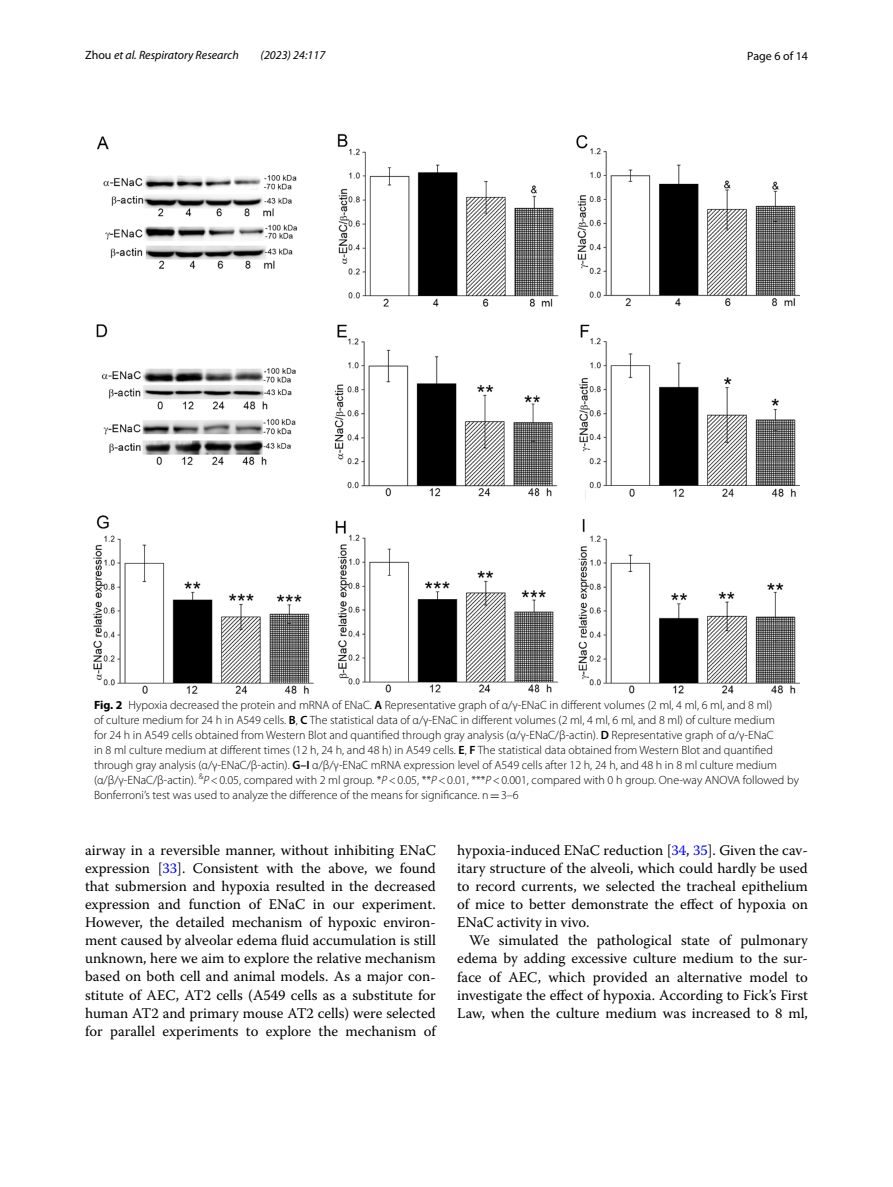
<style>
.page{position:relative;width:893px;height:1187px;background:#fff}
.page>*{position:absolute;margin:0;border:0;box-sizing:border-box;transform-origin:0 0}
.t1{font:14.7px/18px "Warnock Pro";color:#000;text-align:justify}
.t2{font:300 12px/15px "Myriad Pro";color:#000}
.t3{font:italic 12px "Myriad Pro";color:#000}
.t4{font:12px "Myriad Pro";color:#000}
.s1{font-style:normal}
.s2{font-weight:700}
.s3{font-weight:600}
.s4{font-style:italic}
.s5{font-family:"MTSY";font-weight:400}
.s6{color:#00f}
</style>
<div class="page">
<img style="left:94px;top:133px;width:705px;height:560px">
<p class="t3" style="left:85px;top:48px;width:155px"><span class="s1">Zhou</span> et al. Respiratory Research</p>
<p class="t3" style="left:261px;top:48px;width:66px">(2023) 24:117</p>
<p class="t4" style="left:747px;top:48px;width:62px">Page 6 of 14</p>
<p class="t2" style="left:94px;top:697px;width:706px"><span class="s2">Fig. 2</span> Hypoxia decreased the protein and mRNA of ENaC. <span class="s3">A</span> Representative graph of α/γ-ENaC in different volumes (2 ml, 4 ml, 6 ml, and 8 ml)<br>of culture medium for 24 h in A549 cells. <span class="s3">B</span>, <span class="s3">C</span> The statistical data of α/γ-ENaC in different volumes (2 ml, 4 ml, 6 ml, and 8 ml) of culture medium<br>for 24 h in A549 cells obtained from Western Blot and quantified through gray analysis (α/γ-ENaC/β-actin). <span class="s3">D</span> Representative graph of α/γ-ENaC<br>in 8 ml culture medium at different times (12 h, 24 h, and 48 h) in A549 cells. <span class="s3">E</span>, <span class="s3">F</span> The statistical data obtained from Western Blot and quantified through gray analysis (α/γ-ENaC/β-actin). <span class="s3">G–I</span> α/β/γ-ENaC mRNA expression level of A549 cells after 12 h, 24 h, and 48 h in 8 ml culture medium (α/β/γ-ENaC/β-actin). <sup>&amp;</sup><span class="s4">P</span>&lt;0.05, compared with 2 ml group. *<span class="s4">P</span>&lt;0.05, **<span class="s4">P</span>&lt;0.01, ***<span class="s4">P</span>&lt;0.001, compared with 0 h group. One-way ANOVA followed by Bonferroni’s test was used to analyze the difference of the means for significance. n<span class="s5">=</span>3–6</p>
<p class="t1" style="left:85px;top:841px;width:352px">airway in a reversible manner, without inhibiting ENaC expression [<span class="s6">33</span>]. Consistent with the above, we found that submersion and hypoxia resulted in the decreased expression and function of ENaC in our experiment.<br>However, the detailed mechanism of hypoxic environ&shy;ment caused by alveolar edema fluid accumulation is still unknown, here we aim to explore the relative mechanism based on both cell and animal models. As a major con&shy;stitute of AEC, AT2 cells (A549 cells as a substitute for human AT2 and primary mouse AT2 cells) were selected for parallel experiments to explore the mechanism of</p>
<p class="t1" style="left:457px;top:841px;width:352px">hypoxia-induced ENaC reduction [<span class="s6">34</span>, <span class="s6">35</span>]. Given the cav&shy;itary structure of the alveoli, which could hardly be used to record currents, we selected the tracheal epithelium of mice to better demonstrate the effect of hypoxia on ENaC activity in vivo.</p>
<p class="t1" style="left:457px;top:931px;width:352px;text-indent:12px">We simulated the pathological state of pulmonary edema by adding excessive culture medium to the sur&shy;face of AEC, which provided an alternative model to investigate the effect of hypoxia. According to Fick’s First Law, when the culture medium was increased to 8 ml,</p>
</div>
